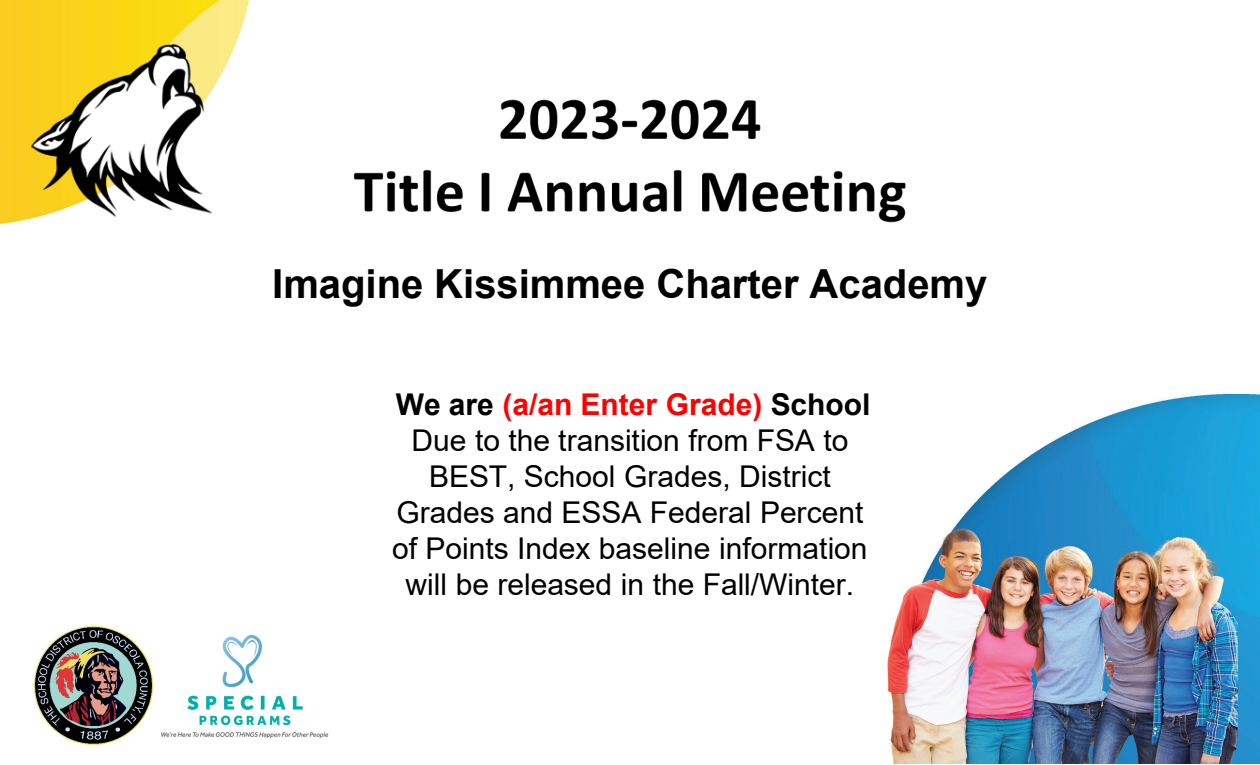
<style>
.page{position:relative;width:1260px;height:765px;background:#fff}
.page>*{position:absolute;margin:0;border:0;box-sizing:border-box;transform-origin:0 0}
.t1{font:700 40px "Arial";color:#000}
.t2{font:30px/36px "Arial";color:#000;text-align:center}
.t3{font:700 30px "Arial";color:#f00}
.s1{color:#000}
</style>
<div class="page">
<img style="left:0;top:0;width:1260px;height:764px">
<img style="left:30px;top:622px;width:126px;height:127px">
<img style="left:156px;top:629px;width:180px;height:120px">
<img style="left:190px;top:65px;width:880px;height:198px">
<img style="left:30px;top:43px;width:183px;height:175px">
<p class="t1" style="left:272px;top:256px;width:717px">Imagine Kissimmee Charter Academy</p>
<p class="t3" style="left:396px;top:383px;width:476px"><span class="s1">We are</span> (a/an Enter Grade) <span class="s1">School</span></p>
<p class="t2" style="left:392px;top:422px;width:477px">Due to the transition from FSA to BEST, School Grades, District Grades and ESSA Federal Percent of Points Index baseline information will be released in the Fall/Winter.</p>
</div>
